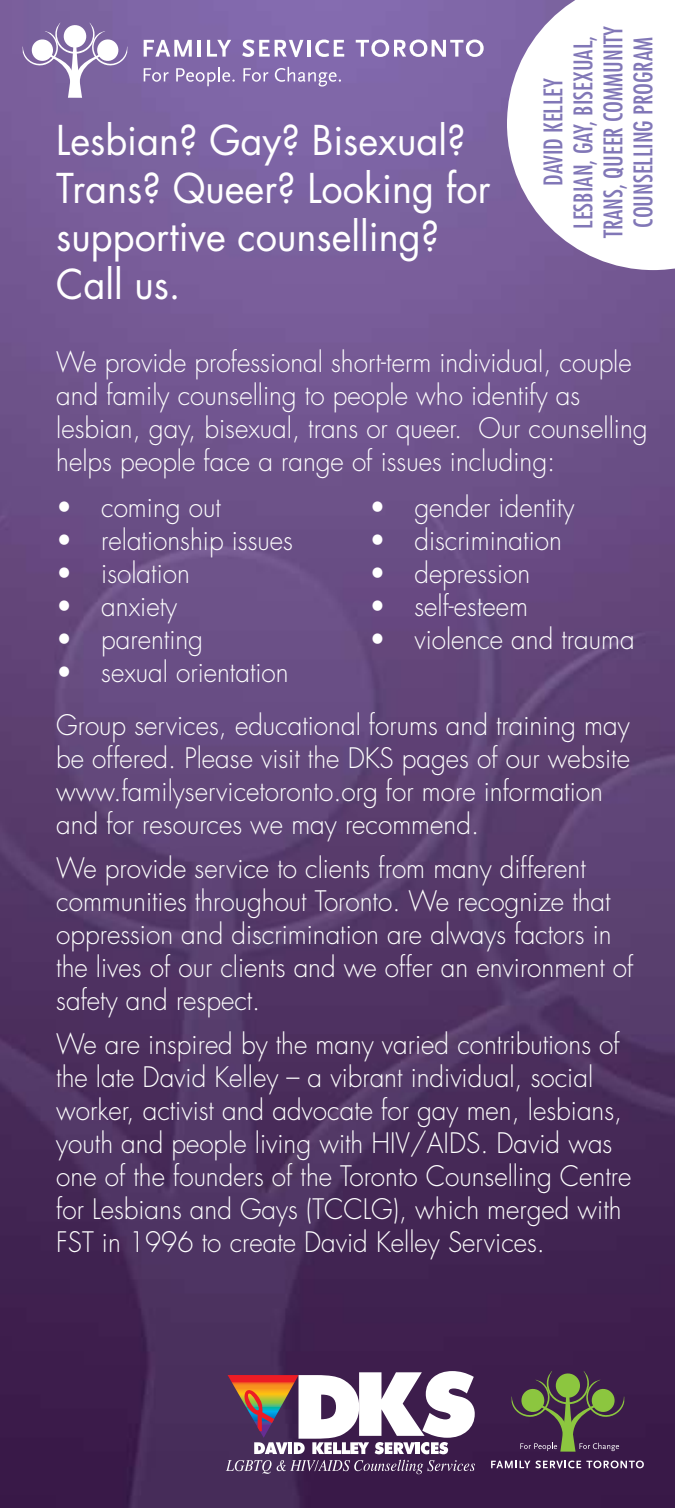
<style>
.page{position:relative;width:675px;height:1508px;background:#fff}
.page>*{position:absolute;margin:0;border:0;box-sizing:border-box;transform-origin:0 0}
.t1{font:40px/48px "Futura";color:#fff;scale:.95 1}
.t2{font:300 27.5px/33px "Futura";color:#fff;scale:.95 1}
.t3{font:condensed 25px/30px "Futura";color:#8177b7;text-align:center}
</style>
<div class="page">
<img style="left:0;top:0;width:675px;height:1508px">
<svg style="left:507px;top:0;width:168px;height:270px"></svg>
<svg style="left:23px;top:22px;width:106px;height:76px"></svg>
<svg style="left:144px;top:40px;width:48px;height:17px"></svg>
<hr style="left:198px;top:40px;width:3px;height:17px;background:#fff">
<svg style="left:207px;top:40px;width:24px;height:17px"></svg>
<svg style="left:242px;top:40px;width:61px;height:17px"></svg>
<hr style="left:307px;top:40px;width:4px;height:17px;background:#fff">
<svg style="left:315px;top:40px;width:29px;height:17px"></svg>
<svg style="left:356px;top:40px;width:128px;height:17px"></svg>
<svg style="left:144px;top:68px;width:25px;height:14px"></svg>
<svg style="left:176px;top:67px;width:59px;height:19px"></svg>
<svg style="left:243px;top:68px;width:26px;height:14px"></svg>
<svg style="left:275px;top:67px;width:66px;height:20px"></svg>
<svg style="left:226px;top:1371px;width:249px;height:103px"></svg>
<svg style="left:491px;top:1460px;width:153px;height:8px"></svg>
<svg style="left:509px;top:1370px;width:117px;height:81px"></svg>
<h1 class="t1" style="left:56px;top:116px;width:459px">Lesbian? Gay? Bisexual?<br>Trans? Queer? Looking for supportive counselling?<br>Call us.</h1>
<p class="t3" style="left:538px;top:238px;width:214px;rotate:-90deg">DAVID KELLEY<br>LESBIAN, GAY, BISEXUAL,<br>TRANS, QUEER COMMUNITY<br>COUNSELLING PROGRAM</p>
<p class="t2" style="left:56px;top:346px;width:624px">We provide professional short-term individual, couple and family counselling to people who identify as lesbian, gay, bisexual, trans or queer. Our counselling helps people face a range of issues including:</p>
<p class="t2" style="left:56px;top:490px;width:175px">• coming out</p>
<p class="t2" style="left:56px;top:523px;width:251px">• relationship issues</p>
<p class="t2" style="left:56px;top:556px;width:142px">• isolation</p>
<p class="t2" style="left:56px;top:589px;width:129px">• anxiety</p>
<p class="t2" style="left:56px;top:622px;width:156px">• parenting</p>
<p class="t2" style="left:56px;top:655px;width:246px">• sexual orientation</p>
<p class="t2" style="left:369px;top:490px;width:217px">• gender identity</p>
<p class="t2" style="left:369px;top:523px;width:204px">• discrimination</p>
<p class="t2" style="left:369px;top:556px;width:171px">• depression</p>
<p class="t2" style="left:369px;top:589px;width:169px">• self-esteem</p>
<p class="t2" style="left:369px;top:622px;width:281px">• violence and trauma</p>
<p class="t2" style="left:56px;top:708px;width:606px">Group services, educational forums and training may be offered. Please visit the DKS pages of our website www.familyservicetoronto.org for more information and for resources we may recommend.</p>
<p class="t2" style="left:56px;top:851px;width:609px">We provide service to clients from many different communities throughout Toronto. We recognize that oppression and discrimination are always factors in the lives of our clients and we offer an environment of safety and respect.</p>
<p class="t2" style="left:56px;top:1028px;width:607px">We are inspired by the many varied contributions of the late David Kelley – a vibrant individual, social worker, activist and advocate for gay men, lesbians, youth and people living with HIV/AIDS. David was one of the founders of the Toronto Counselling Centre for Lesbians and Gays (TCCLG), which merged with FST in 1996 to create David Kelley Services.</p>
</div>
